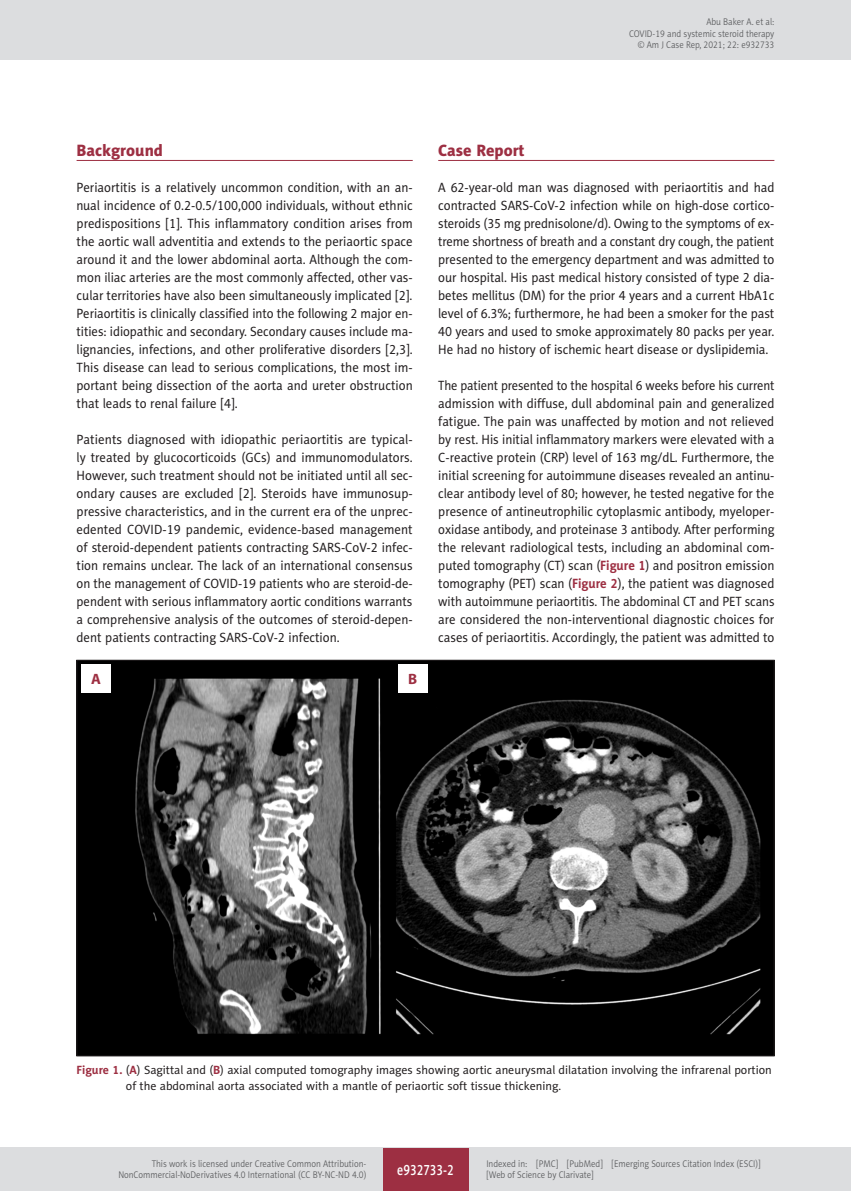
<style>
.page{position:relative;width:851px;height:1191px;background:#fff}
.page>*{position:absolute;margin:0;border:0;box-sizing:border-box;transform-origin:0 0}
.AJCR_Headline_1{font:16.5px "Naomi Sans EFN Heavy";color:#9d2f42}
.AJCR_e-PAGINA{font:15px "Naomi Sans EFN Medium";color:#fff;scale:.8 1}
.t1{font:700 15px "Myriad Pro";color:#9d2f42}
.AJCR_Body{font:13.5px/18px "Naomi Sans EFN";color:#231f20;text-align:justify;scale:.95 1}
.AJCR_Body-2{font:13.5px/18px "Naomi Sans EFN";color:#231f20;text-align:justify;scale:.92 1}
.AJCR_Body-3{font:13.5px/18px "Naomi Sans EFN";color:#231f20;text-align:justify;scale:.96 1}
.AJCR_Rycina_tytul{font:12px/15.8px "Naomi Sans EFN";color:#231f20}
.AJCR_pagina_zywa{font:9.75px/11.2px "Naomi Sans EFN Light";color:#57585a;text-align:right;scale:.9 1}
.AJCR_pagina_sygnatur{font:9.75px "Naomi Sans EFN Light";color:#57585a;scale:.9 1}
.s1{font-weight:700;color:#9d2f42}
</style>
<div class="page">
<hr style="left:77px;top:160px;width:335px;height:1px;background:#9d2f42">
<hr style="left:438px;top:160px;width:336px;height:1px;background:#9d2f42">
<img style="left:79px;top:662px;width:693px;height:392px">
<div style="left:81px;top:664px;width:30px;height:28px;background:#fff"></div>
<div style="left:398px;top:664px;width:29px;height:28px;background:#fff"></div>
<div style="left:0;top:0;width:850px;height:60px;background:#dcdddf"></div>
<hr style="left:850px;top:0;width:1px;height:60px;background:#dcdddf">
<div style="left:0;top:1148px;width:850px;height:43px;background:#dcdddf"></div>
<div style="left:383px;top:1147px;width:85px;height:43px;background:#9d2f42"></div>
<p class="AJCR_pagina_zywa" style="left:629px;top:16px;width:163px">Abu Baker A. et al:<br>COVID-19 and systemic steroid therapy</p>
<p class="AJCR_pagina_sygnatur" style="left:637px;top:39px;width:153px">© Am J Case Rep, 2021; 22: e932733</p>
<p class="AJCR_Headline_1" style="left:77px;top:140px;width:88px">Background</p>
<p class="AJCR_Body" style="left:77px;top:178px;width:355px">Periaortitis is a relatively uncommon condition, with an an&shy;nual incidence of 0.2-0.5/100,000 individuals, without ethnic predispositions [1]. This inflammatory condition arises from the aortic wall adventitia and extends to the periaortic space around it and the lower abdominal aorta. Although the com&shy;mon iliac arteries are the most commonly affected, other vas&shy;cular territories have also been simultaneously implicated [2].<br>Periaortitis is clinically classified into the following 2 major en&shy;tities: idiopathic and secondary. Secondary causes include ma&shy;lignancies, infections, and other proliferative disorders [2,3].<br>This disease can lead to serious complications, the most im&shy;portant being dissection of the aorta and ureter obstruction that leads to renal failure [4].</p>
<p class="AJCR_Body-3" style="left:77px;top:430px;width:351px">Patients diagnosed with idiopathic periaortitis are typical&shy;ly treated by glucocorticoids (GCs) and immunomodulators.<br>However, such treatment should not be initiated until all sec&shy;ondary causes are excluded [2]. Steroids have immunosup&shy;pressive characteristics, and in the current era of the unprec&shy;edented COVID-19 pandemic, evidence-based management of steroid-dependent patients contracting SARS-CoV-2 infec&shy;tion remains unclear. The lack of an international consensus on the management of COVID-19 patients who are steroid-de&shy;pendent with serious inflammatory aortic conditions warrants a comprehensive analysis of the outcomes of steroid-depen&shy;dent patients contracting SARS-CoV-2 infection.</p>
<p class="t1" style="left:91px;top:669px;width:11px">A</p>
<p class="t1" style="left:408px;top:669px;width:11px">B</p>
<p class="AJCR_Headline_1" style="left:438px;top:140px;width:88px">Case Report</p>
<p class="AJCR_Body" style="left:438px;top:178px;width:355px">A 62-year-old man was diagnosed with periaortitis and had contracted SARS-CoV-2 infection while on high-dose cortico&shy;steroids (35 mg prednisolone/d). Owing to the symptoms of ex&shy;treme shortness of breath and a constant dry cough, the patient presented to the emergency department and was admitted to our hospital. His past medical history consisted of type 2 dia&shy;betes mellitus (DM) for the prior 4 years and a current HbA1c level of 6.3%; furthermore, he had been a smoker for the past 40 years and used to smoke approximately 80 packs per year.<br>He had no history of ischemic heart disease or dyslipidemia.</p>
<p class="AJCR_Body-2" style="left:438px;top:376px;width:367px">The patient presented to the hospital 6 weeks before his current admission with diffuse, dull abdominal pain and generalized fatigue. The pain was unaffected by motion and not relieved by rest. His initial inflammatory markers were elevated with a C-reactive protein (CRP) level of 163 mg/dL. Furthermore, the initial screening for autoimmune diseases revealed an antinu&shy;clear antibody level of 80; however, he tested negative for the presence of antineutrophilic cytoplasmic antibody, myeloper&shy;oxidase antibody, and proteinase 3 antibody. After performing the relevant radiological tests, including an abdominal com&shy;puted tomography (CT) scan (<span class="s1">Figure 1</span>) and positron emission tomography (PET) scan (<span class="s1">Figure 2</span>), the patient was diagnosed with autoimmune periaortitis. The abdominal CT and PET scans are considered the non-interventional diagnostic choices for cases of periaortitis. Accordingly, the patient was admitted to</p>
<p class="AJCR_Rycina_tytul" style="left:126px;top:1062px;width:647px;text-indent:-49px"><span class="s1">Figure 1.</span> (<span class="s1">A</span>) Sagittal and (<span class="s1">B</span>) axial computed tomography images showing aortic aneurysmal dilatation involving the infrarenal portion of the abdominal aorta associated with a mantle of periaortic soft tissue thickening.</p>
<p class="AJCR_pagina_zywa" style="left:118px;top:1158px;width:277px">This work is licensed under Creative Common Attribution-<br>NonCommercial-NoDerivatives 4.0 International (CC BY-NC-ND 4.0)</p>
<p class="AJCR_e-PAGINA" style="left:397px;top:1160px;width:72px">e932733-2</p>
<p class="AJCR_pagina_zywa" style="left:486px;top:1158px;width:306px;text-align:left">Indexed in: [PMC] [PubMed] [Emerging Sources Citation Index (ESCI)] [Web of Science by Clarivate]</p>
</div>
